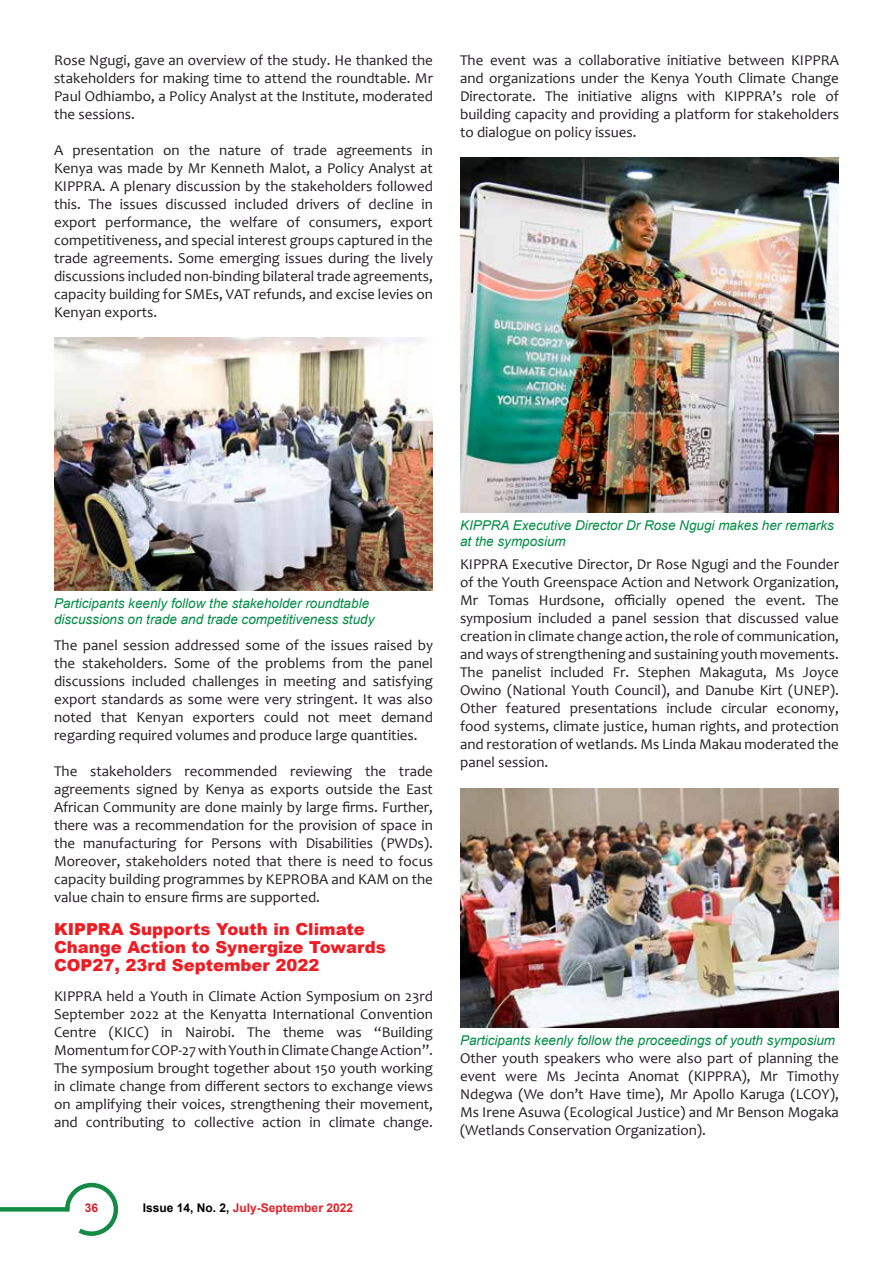
<style>
.page{position:relative;width:893px;height:1263px;background:#fff}
.page>*{position:absolute;margin:0;border:0;box-sizing:border-box;transform-origin:0 0}
.t1{font:900 16.5px/18px "Arial";color:#ed1d24}
.t2{font:15px/18px "Candara";color:#231f23;text-align:justify}
.t3{font:italic 13.5px/16.2px "Arial";color:#018c45}
.t4{font:700 12px "Arial";color:#e41f26}
.t5{font:700 12px "Arial";color:#d6202a}
.s1{color:#000}
</style>
<div class="page">
<img style="left:54px;top:338px;width:379px;height:252px">
<img style="left:460px;top:158px;width:379px;height:354px">
<img style="left:460px;top:788px;width:379px;height:239px">
<svg style="left:0;top:1207px;width:63px;height:4px"></svg>
<svg style="left:63px;top:1182px;width:56px;height:54px"></svg>
<p class="t2" style="left:54px;top:51px;width:380px">Rose Ngugi, gave an overview of the study. He thanked the stakeholders for making time to attend the roundtable. Mr Paul Odhiambo, a Policy Analyst at the Institute, moderated the sessions.</p>
<p class="t2" style="left:54px;top:141px;width:380px">A presentation on the nature of trade agreements in Kenya was made by Mr Kenneth Malot, a Policy Analyst at KIPPRA. A plenary discussion by the stakeholders followed this. The issues discussed included drivers of decline in export performance, the welfare of consumers, export competitiveness, and special interest groups captured in the trade agreements. Some emerging issues during the lively discussions included non-binding bilateral trade agreements, capacity building for SMEs, VAT refunds, and excise levies on Kenyan exports.</p>
<p class="t2" style="left:460px;top:51px;width:380px">The event was a collaborative initiative between KIPPRA and organizations under the Kenya Youth Climate Change Directorate. The initiative aligns with KIPPRA’s role of building capacity and providing a platform for stakeholders to dialogue on policy issues.</p>
<p class="t3" style="left:54px;top:595px;width:322px">Participants keenly follow the stakeholder roundtable discussions on trade and trade competitiveness study</p>
<p class="t2" style="left:54px;top:636px;width:380px">The panel session addressed some of the issues raised by the stakeholders. Some of the problems from the panel discussions included challenges in meeting and satisfying export standards as some were very stringent. It was also noted that Kenyan exporters could not meet demand regarding required volumes and produce large quantities.</p>
<p class="t2" style="left:54px;top:762px;width:380px">The stakeholders recommended reviewing the trade agreements signed by Kenya as exports outside the East African Community are done mainly by large firms. Further, there was a recommendation for the provision of space in the manufacturing for Persons with Disabilities (PWDs).<br>Moreover, stakeholders noted that there is need to focus capacity building programmes by KEPROBA and KAM on the value chain to ensure firms are supported.</p>
<p class="t1" style="left:54px;top:919px;width:333px">KIPPRA Supports Youth in Climate<br>Change Action to Synergize Towards<br>COP27, 23rd September 2022</p>
<p class="t2" style="left:54px;top:987px;width:380px">KIPPRA held a Youth in Climate Action Symposium on 23rd September 2022 at the Kenyatta International Convention Centre (KICC) in Nairobi. The theme was “Building Momentum for COP-27 with Youth in Climate Change Action”.<br>The symposium brought together about 150 youth working in climate change from different sectors to exchange views on amplifying their voices, strengthening their movement, and contributing to collective action in climate change.</p>
<p class="t5" style="left:85px;top:1199px;width:15px">36</p>
<p class="t4" style="left:143px;top:1199px;width:212px"><span class="s1">Issue 14, No. 2,</span> July-September 2022</p>
<p class="t3" style="left:460px;top:517px;width:375px">KIPPRA Executive Director Dr Rose Ngugi makes her remarks at the symposium</p>
<p class="t2" style="left:460px;top:555px;width:381px">KIPPRA Executive Director, Dr Rose Ngugi and the Founder of the Youth Greenspace Action and Network Organization, Mr Tomas Hurdsone, officially opened the event. The symposium included a panel session that discussed value creation in climate change action, the role of communication, and ways of strengthening and sustaining youth movements.<br>The panelist included Fr. Stephen Makaguta, Ms Joyce Owino (National Youth Council), and Danube Kirt (UNEP).<br>Other featured presentations include circular economy, food systems, climate justice, human rights, and protection and restoration of wetlands. Ms Linda Makau moderated the panel session.</p>
<p class="t3" style="left:460px;top:1033px;width:377px">Participants keenly follow the proceedings of youth symposium</p>
<p class="t2" style="left:460px;top:1049px;width:380px">Other youth speakers who were also part of planning the event were Ms Jecinta Anomat (KIPPRA), Mr Timothy Ndegwa (We don’t Have time), Mr Apollo Karuga (LCOY), Ms Irene Asuwa (Ecological Justice) and Mr Benson Mogaka (Wetlands Conservation Organization).</p>
</div>
